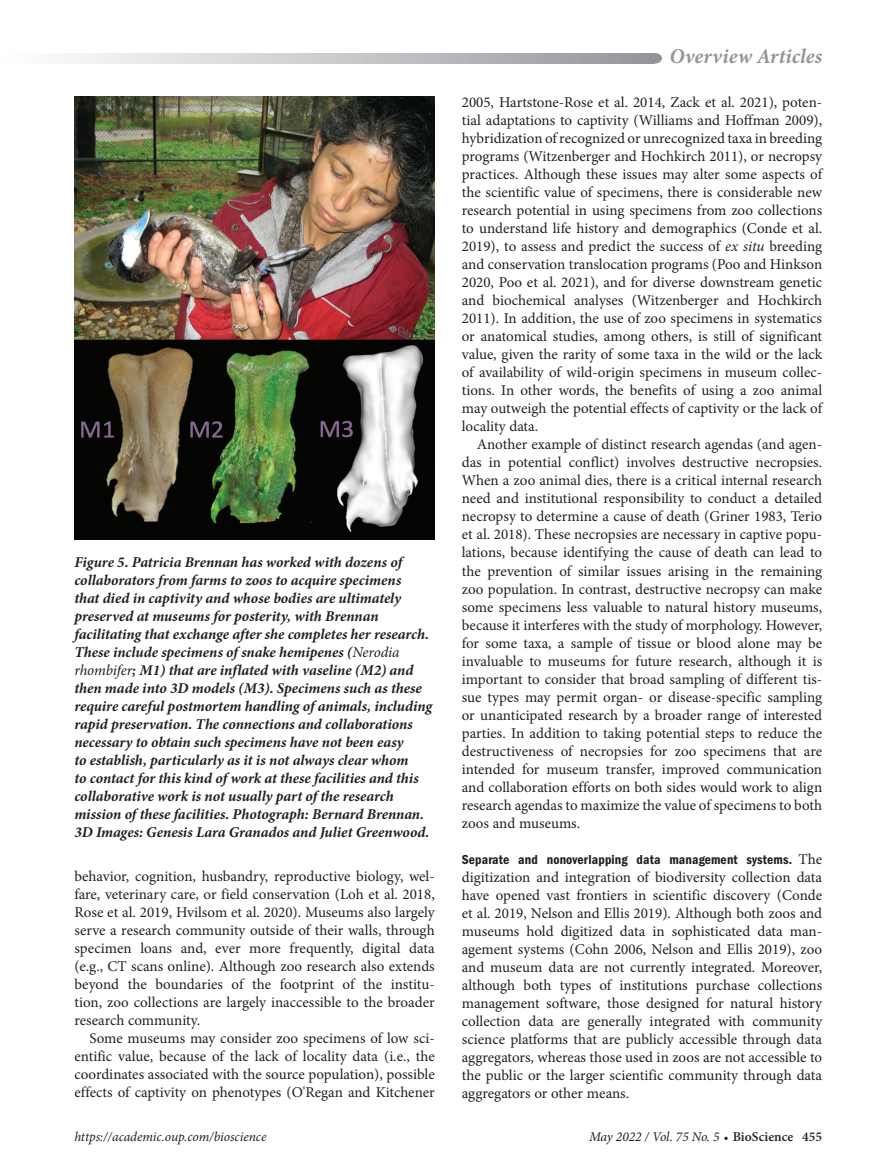
<style>
.page{position:relative;width:894px;height:1174px;background:#fff}
.page>*{position:absolute;margin:0;border:0;box-sizing:border-box;transform-origin:0 0}
.t1{font:italic 700 21px "Minion Pro";letter-spacing:.005em;color:#939598}
.Para{font:15px/18px "Minion Pro";color:#231f20;text-align:justify}
.FigCaption{font:italic 700 15px/18px "Minion Pro";letter-spacing:-.005em;color:#231f20}
.t2{font:italic 13.5px "Minion Pro";letter-spacing:-.005em;color:#231f20}
.t3{font:13.5px "ITC Franklin Gothic Std Dm Cd";letter-spacing:.01em;color:#231f20}
.s1{font-weight:400}
.s2{font-style:italic}
.s3{font-family:"Minion Pro";font-size:15px}
.s4{font-weight:600;font-style:normal;font-size:12px}
.s5{font-weight:600;font-style:normal}
</style>
<div class="page">
<svg style="left:72px;top:53px;width:580px;height:11px;background:#c5c6c9"></svg>
<div style="left:648px;top:53px;width:13px;height:11px;background:#939598;border-radius:50%"></div>
<img style="left:74px;top:96px;width:360px;height:443px">
<p class="FigCaption" style="left:74px;top:553px;width:359px">Figure 5. Patricia Brennan has worked with dozens of collaborators from farms to zoos to acquire specimens<br>that died in captivity and whose bodies are ultimately preserved at museums for posterity, with Brennan facilitating that exchange after she completes her research.<br>These include specimens of snake hemipenes (<span class="s1">Nerodia rhombifer</span>; M1) that are inflated with vaseline (M2) and then made into 3D models (M3). Specimens such as these require careful postmortem handling of animals, including rapid preservation. The connections and collaborations necessary to obtain such specimens have not been easy<br>to establish, particularly as it is not always clear whom<br>to contact for this kind of work at these facilities and this collaborative work is not usually part of the research mission of these facilities. Photograph: Bernard Brennan.<br>3D Images: Genesis Lara Granados and Juliet Greenwood.</p>
<p class="Para" style="left:74px;top:867px;width:362px">behavior, cognition, husbandry, reproductive biology, wel&shy;fare, veterinary care, or field conservation (Loh et al. 2018, Rose et al. 2019, Hvilsom et al. 2020). Museums also largely serve a research community outside of their walls, through specimen loans and, ever more frequently, digital data (e.g., CT scans online). Although zoo research also extends beyond the boundaries of the footprint of the institu&shy;tion, zoo collections are largely inaccessible to the broader research community.</p>
<p class="Para" style="left:74px;top:1029px;width:362px;text-indent:15px">Some museums may consider zoo specimens of low sci&shy;entific value, because of the lack of locality data (i.e., the coordinates associated with the source population), possible effects of captivity on phenotypes (O'Regan and Kitchener</p>
<h1 class="t1" style="left:669px;top:41px;width:154px">Overview Articles</h1>
<p class="Para" style="left:461px;top:94px;width:362px">2005, Hartstone-Rose et al. 2014, Zack et al. 2021), poten&shy;tial adaptations to captivity (Williams and Hoffman 2009), hybridization of recognized or unrecognized taxa in breeding programs (Witzenberger and Hochkirch 2011), or necropsy practices. Although these issues may alter some aspects of the scientific value of specimens, there is considerable new research potential in using specimens from zoo collections to understand life history and demographics (Conde et al.<br>2019), to assess and predict the success of <span class="s2">ex situ</span> breeding and conservation translocation programs (Poo and Hinkson 2020, Poo et al. 2021), and for diverse downstream genetic and biochemical analyses (Witzenberger and Hochkirch 2011). In addition, the use of zoo specimens in systematics or anatomical studies, among others, is still of significant value, given the rarity of some taxa in the wild or the lack of availability of wild-origin specimens in museum collec&shy;tions. In other words, the benefits of using a zoo animal may outweigh the potential effects of captivity or the lack of locality data.</p>
<p class="Para" style="left:461px;top:436px;width:362px;text-indent:15px">Another example of distinct research agendas (and agen&shy;das in potential conflict) involves destructive necropsies.<br>When a zoo animal dies, there is a critical internal research need and institutional responsibility to conduct a detailed necropsy to determine a cause of death (Griner 1983, Terio et al. 2018). These necropsies are necessary in captive popu&shy;lations, because identifying the cause of death can lead to the prevention of similar issues arising in the remaining zoo population. In contrast, destructive necropsy can make some specimens less valuable to natural history museums, because it interferes with the study of morphology. However, for some taxa, a sample of tissue or blood alone may be invaluable to museums for future research, although it is important to consider that broad sampling of different tis&shy;sue types may permit organ- or disease-specific sampling or unanticipated research by a broader range of interested parties. In addition to taking potential steps to reduce the destructiveness of necropsies for zoo specimens that are intended for museum transfer, improved communication and collaboration efforts on both sides would work to align research agendas to maximize the value of specimens to both zoos and museums.</p>
<h2 class="t3" style="left:461px;top:851px;width:362px">Separate and nonoverlapping data management systems. <span class="s3">The</span></h2>
<h2 class="Para" style="left:461px;top:868px;width:362px">digitization and integration of biodiversity collection data have opened vast frontiers in scientific discovery (Conde et al. 2019, Nelson and Ellis 2019). Although both zoos and museums hold digitized data in sophisticated data man&shy;agement systems (Cohn 2006, Nelson and Ellis 2019), zoo and museum data are not currently integrated. Moreover, although both types of institutions purchase collections management software, those designed for natural history collection data are generally integrated with community science platforms that are publicly accessible through data aggregators, whereas those used in zoos are not accessible to the public or the larger scientific community through data aggregators or other means.</h2>
<p class="t2" style="left:74px;top:1127px;width:193px">https://academic.oup.com/bioscience</p>
<p class="t2" style="left:588px;top:1127px;width:234px">May 2022 / Vol. 75 No. 5 <span class="s4">•</span> <span class="s5">BioScience 455</span></p>
</div>
